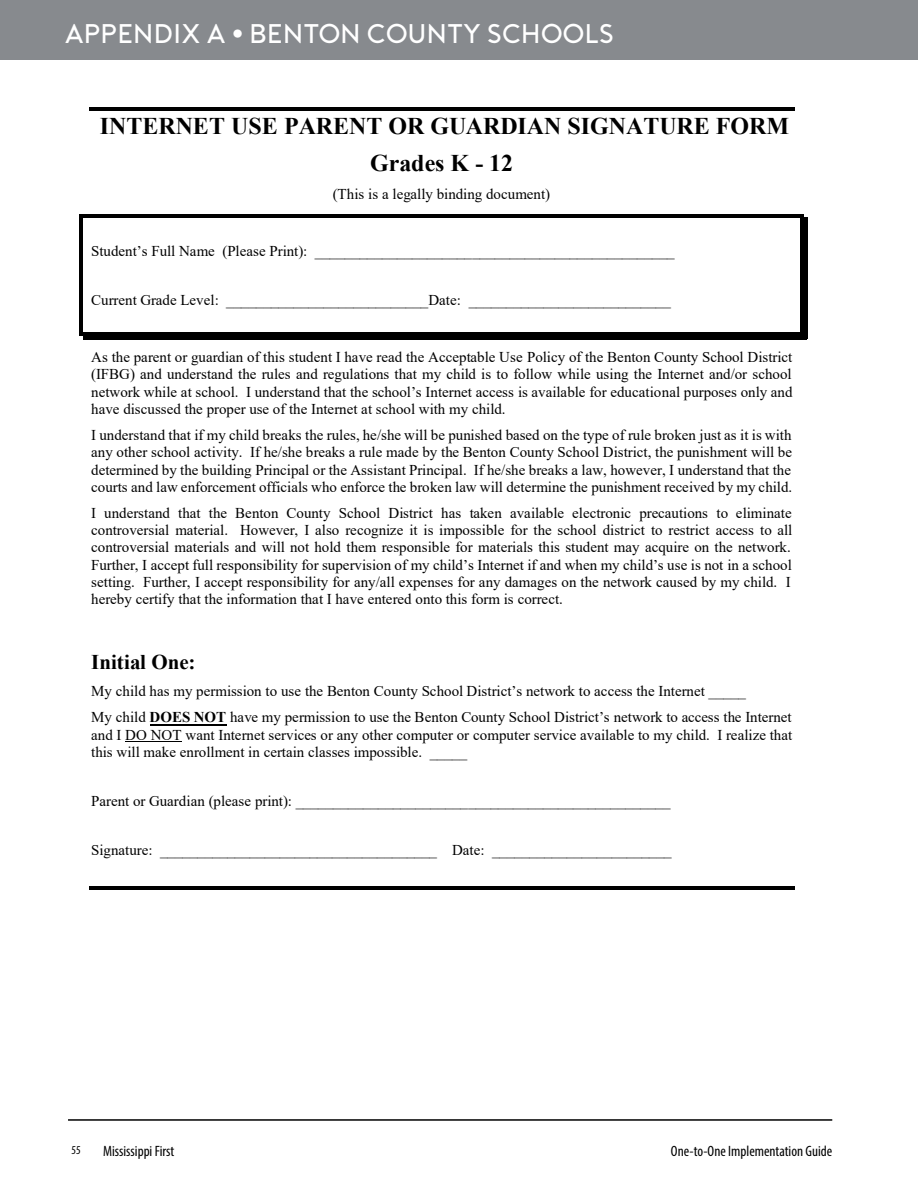
<style>
.page{position:relative;width:918px;height:1188px;background:#fff}
.page>*{position:absolute;margin:0;border:0;box-sizing:border-box;transform-origin:0 0}
.t1{font:300 27px "Porter";color:#fff}
.t2{font:700 24px/36.8px "Times New Roman";color:#000;text-align:center}
.t3{font:700 21px "Times New Roman";letter-spacing:.005em;color:#000}
.t4{font:15px/17.2px "Times New Roman";color:#000;text-align:justify}
.t5{font:condensed 15px "Myriad Pro";color:#000}
.t6{font:condensed 12px "Myriad Pro";color:#000}
.s1{font-weight:700}
</style>
<div class="page">
<div style="left:0;top:0;width:918px;height:60px;background:#878a8e"></div>
<hr style="left:68px;top:1119px;width:764px;height:2px;background:#000">
<hr style="left:89px;top:107px;width:706px;height:3px;background:#000">
<svg style="left:80px;top:214px;width:3px;height:4px"></svg>
<hr style="left:83px;top:214px;width:717px;height:4px;background:#000">
<svg style="left:801px;top:214px;width:3px;height:4px"></svg>
<hr style="left:80px;top:218px;width:3px;height:24px;background:#000">
<hr style="left:804px;top:218px;width:3px;height:24px;background:#000">
<hr style="left:801px;top:218px;width:3px;height:24px;background:#000">
<hr style="left:80px;top:242px;width:3px;height:26px;background:#000">
<hr style="left:804px;top:242px;width:3px;height:26px;background:#000">
<hr style="left:801px;top:242px;width:3px;height:26px;background:#000">
<hr style="left:80px;top:268px;width:3px;height:23px;background:#000">
<hr style="left:804px;top:268px;width:3px;height:23px;background:#000">
<hr style="left:801px;top:268px;width:3px;height:23px;background:#000">
<hr style="left:80px;top:291px;width:3px;height:26px;background:#000">
<hr style="left:804px;top:291px;width:3px;height:26px;background:#000">
<hr style="left:801px;top:291px;width:3px;height:26px;background:#000">
<hr style="left:83px;top:336px;width:717px;height:3px;background:#000">
<hr style="left:83px;top:333px;width:717px;height:3px;background:#000">
<svg style="left:801px;top:333px;width:6px;height:6px"></svg>
<hr style="left:80px;top:317px;width:3px;height:16px;background:#000">
<hr style="left:804px;top:317px;width:3px;height:16px;background:#000">
<hr style="left:801px;top:317px;width:3px;height:16px;background:#000">
<hr style="left:150px;top:724px;width:76px;height:1px;background:#000">
<hr style="left:125px;top:741px;width:57px;height:1px;background:#000">
<hr style="left:89px;top:886px;width:706px;height:3px;background:#000">
<h1 class="t1" style="left:65px;top:18px;width:551px">APPENDIX A • BENTON COUNTY SCHOOLS</h1>
<h2 class="t2" style="left:100px;top:107px;width:691px">INTERNET USE PARENT OR GUARDIAN SIGNATURE FORM<br>Grades K - 12</h2>
<p class="t4" style="left:333px;top:184px;width:219px">(This is a legally binding document)</p>
<p class="t4" style="left:91px;top:242px;width:585px">Student’s Full Name (Please Print): ________________________________________________</p>
<p class="t4" style="left:91px;top:291px;width:581px">Current Grade Level: ___________________________Date: ___________________________</p>
<p class="t4" style="left:91px;top:348px;width:703px">As the parent or guardian of this student I have read the Acceptable Use Policy of the Benton County School District (IFBG) and understand the rules and regulations that my child is to follow while using the Internet and/or school network while at school. I understand that the school’s Internet access is available for educational purposes only and have discussed the proper use of the Internet at school with my child.</p>
<p class="t4" style="left:91px;top:426px;width:703px">I understand that if my child breaks the rules, he/she will be punished based on the type of rule broken just as it is with any other school activity. If he/she breaks a rule made by the Benton County School District, the punishment will be determined by the building Principal or the Assistant Principal. If he/she breaks a law, however, I understand that the courts and law enforcement officials who enforce the broken law will determine the punishment received by my child.</p>
<p class="t4" style="left:91px;top:504px;width:703px">I understand that the Benton County School District has taken available electronic precautions to eliminate controversial material. However, I also recognize it is impossible for the school district to restrict access to all controversial materials and will not hold them responsible for materials this student may acquire on the network.<br>Further, I accept full responsibility for supervision of my child’s Internet if and when my child’s use is not in a school setting. Further, I accept responsibility for any/all expenses for any damages on the network caused by my child. I hereby certify that the information that I have entered onto this form is correct.</p>
<h3 class="t3" style="left:91px;top:647px;width:106px">Initial One:</h3>
<p class="t4" style="left:91px;top:678px;width:702px;line-height:26.2px">My child has my permission to use the Benton County School District’s network to access the Internet _____<br>My child <span class="s1">DOES NOT</span> have my permission to use the Benton County School District’s network to access the Internet</p>
<p class="t4" style="left:91px;top:726px;width:703px">and I DO NOT want Internet services or any other computer or computer service available to my child. I realize that this will make enrollment in certain classes impossible. _____</p>
<p class="t4" style="left:91px;top:792px;width:581px">Parent or Guardian (please print): __________________________________________________</p>
<p class="t4" style="left:91px;top:841px;width:582px">Signature: _____________________________________ Date: ________________________</p>
<p class="t6" style="left:72px;top:1143px;width:11px">55</p>
<p class="t5" style="left:103px;top:1142px;width:73px">Mississippi First</p>
<p class="t5" style="left:671px;top:1142px;width:163px">One-to-One Implementation Guide</p>
</div>
